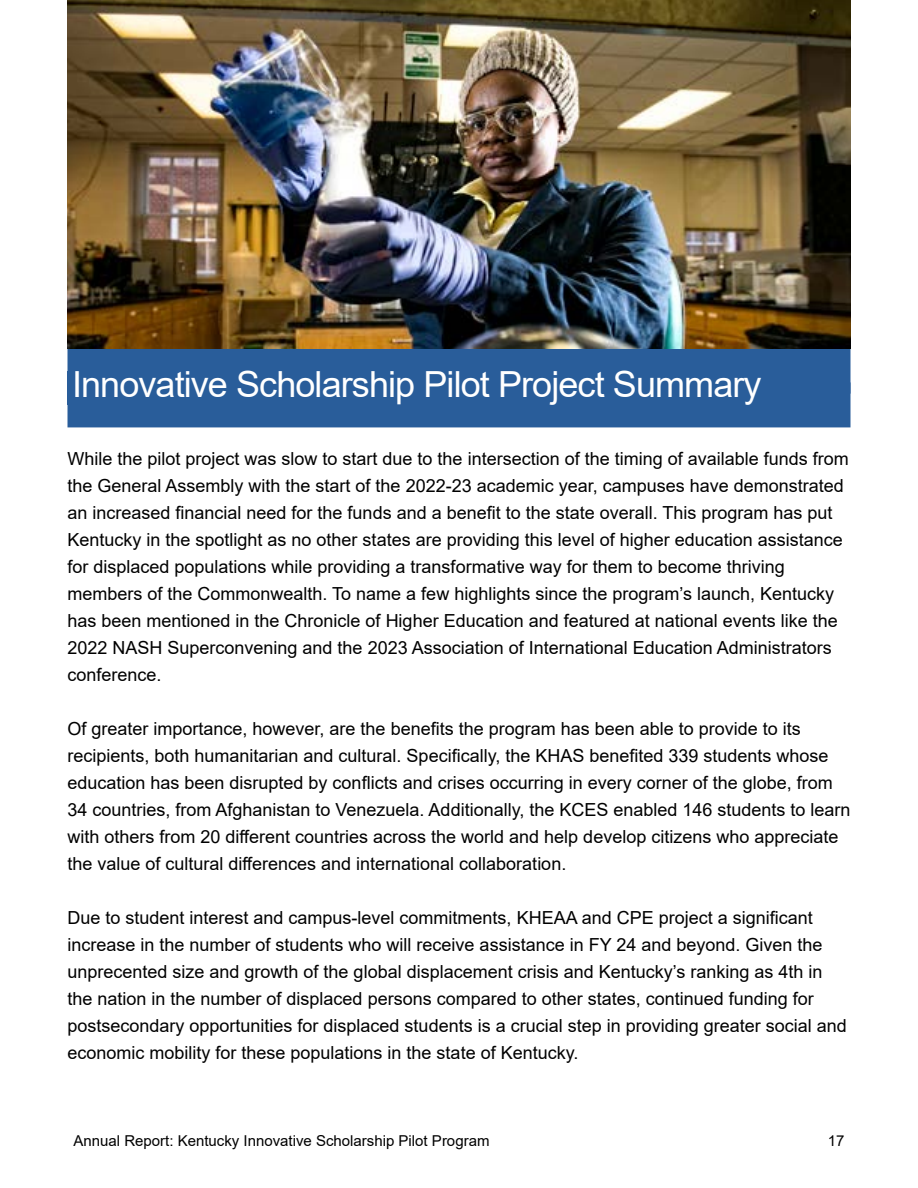
<style>
.page{position:relative;width:918px;height:1188px;background:#fff}
.page>*{position:absolute;margin:0;border:0;box-sizing:border-box;transform-origin:0 0}
.t1{font:36px "Arial";letter-spacing:-.025em;color:#fff}
.t2{font:18px/27px "Arial";color:#000}
.t3{font:15px "Arial";color:#000}
</style>
<div class="page">
<div style="left:68px;top:382px;width:782px;height:45px;background:#295d9a"></div>
<div style="left:68px;top:349px;width:782px;height:45px;background:#295d9a"></div>
<img style="left:68px;top:0;width:782px;height:349px">
<h1 class="t1" style="left:72px;top:360px;width:691px">Innovative Scholarship Pilot Project Summary</h1>
<p class="t2" style="left:68px;top:445px;width:783px">While the pilot project was slow to start due to the intersection of the timing of available funds from the General Assembly with the start of the 2022-23 academic year, campuses have demonstrated an increased financial need for the funds and a benefit to the state overall. This program has put Kentucky in the spotlight as no other states are providing this level of higher education assistance for displaced populations while providing a transformative way for them to become thriving members of the Commonwealth. To name a few highlights since the program’s launch, Kentucky has been mentioned in the Chronicle of Higher Education and featured at national events like the 2022 NASH Superconvening and the 2023 Association of International Education Administrators conference.</p>
<p class="t2" style="left:68px;top:715px;width:784px">Of greater importance, however, are the benefits the program has been able to provide to its recipients, both humanitarian and cultural. Specifically, the KHAS benefited 339 students whose education has been disrupted by conflicts and crises occurring in every corner of the globe, from 34 countries, from Afghanistan to Venezuela. Additionally, the KCES enabled 146 students to learn with others from 20 different countries across the world and help develop citizens who appreciate the value of cultural differences and international collaboration.</p>
<p class="t2" style="left:68px;top:904px;width:781px">Due to student interest and campus-level commitments, KHEAA and CPE project a significant increase in the number of students who will receive assistance in FY 24 and beyond. Given the unprecented size and growth of the global displacement crisis and Kentucky’s ranking as 4th in the nation in the number of displaced persons compared to other states, continued funding for postsecondary opportunities for displaced students is a crucial step in providing greater social and economic mobility for these populations in the state of Kentucky.</p>
<p class="t3" style="left:74px;top:1131px;width:418px">Annual Report: Kentucky Innovative Scholarship Pilot Program</p>
<p class="t3" style="left:828px;top:1131px;width:18px">17</p>
</div>
